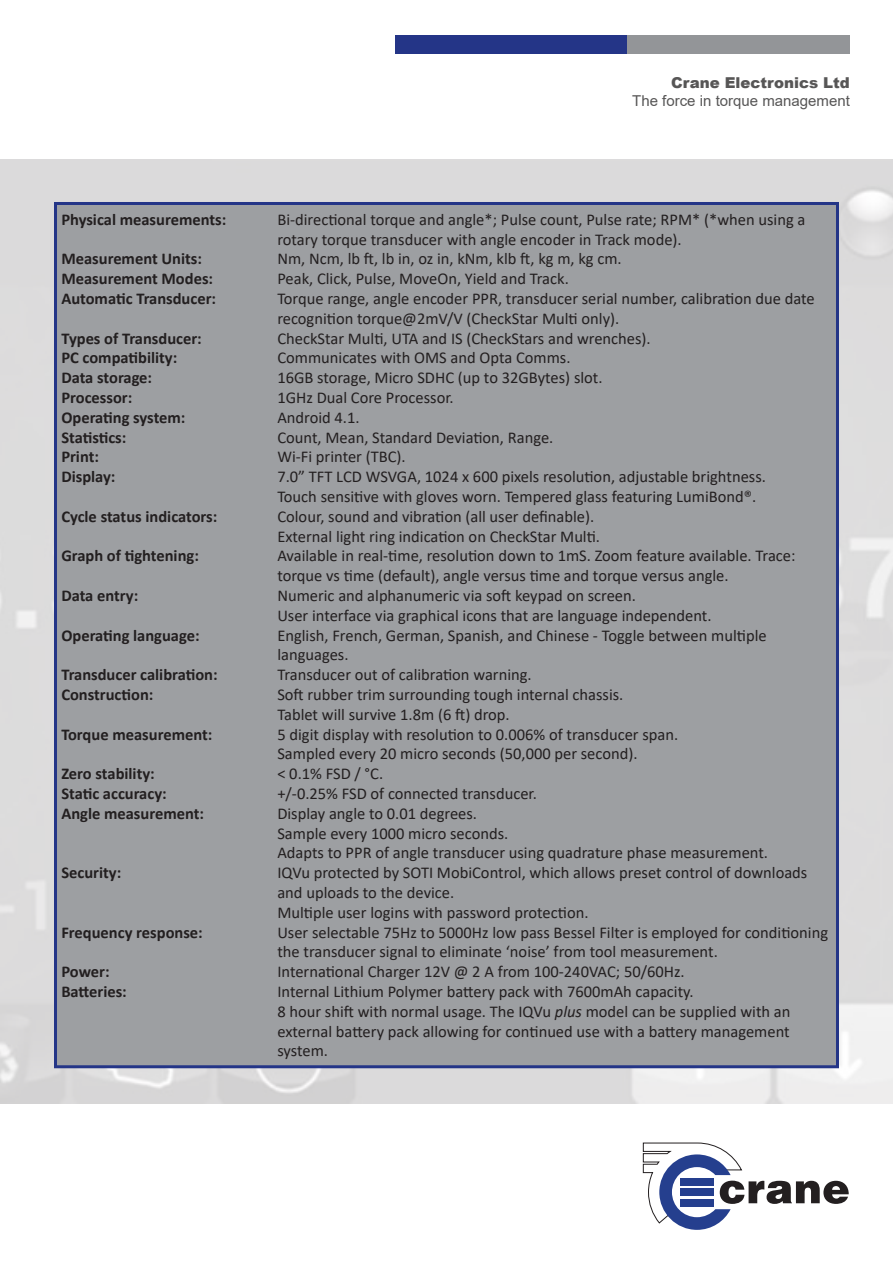
<style>
.page{position:relative;width:893px;height:1263px;background:#fff}
.page>*{position:absolute;margin:0;border:0;box-sizing:border-box;transform-origin:0 0}
.t1{font:16.5px/19.8px "Calibri";color:#231f20}
.t2{font:700 16.5px "Calibri";color:#231f20}
.t3{font:15px "Arial";color:#575656}
.t4{font:900 15px "Arial";color:#575656}
.s1{font-style:italic}
</style>
<div class="page">
<div style="left:395px;top:35px;width:232px;height:19px;background:#243587"></div>
<div style="left:627px;top:35px;width:223px;height:19px;background:#939598"></div>
<div style="left:54px;top:202px;width:785px;height:866px;background:#9d9fa2;border:3px solid #243587"></div>
<svg style="left:643px;top:1142px;width:206px;height:88px"></svg>
<p class="t4" style="left:671px;top:72px;width:180px">Crane Electronics Ltd</p>
<p class="t3" style="left:632px;top:91px;width:219px">The force in torque management</p>
<p class="t2" style="left:61px;top:208px;width:167px">Physical measurements:</p>
<p class="t1" style="left:277px;top:209px;width:530px">Bi-directional torque and angle*; Pulse count, Pulse rate; RPM* (*when using a</p>
<p class="t1" style="left:277px;top:229px;width:406px">rotary torque transducer with angle encoder in Track mode).</p>
<p class="t2" style="left:61px;top:247px;width:142px">Measurement Units:</p>
<p class="t1" style="left:277px;top:249px;width:346px">Nm, Ncm, lb ft, lb in, oz in, kNm, klb ft, kg m, kg cm.</p>
<p class="t2" style="left:61px;top:267px;width:153px">Measurement Modes:</p>
<p class="t1" style="left:277px;top:268px;width:293px">Peak, Click, Pulse, MoveOn, Yield and Track.</p>
<p class="t2" style="left:61px;top:287px;width:156px">Automatic Transducer:</p>
<p class="t1" style="left:277px;top:288px;width:539px">Torque range, angle encoder PPR, transducer serial number, calibration due date recognition torque@2mV/V (CheckStar Multi only).</p>
<p class="t2" style="left:61px;top:326px;width:142px">Types of Transducer:</p>
<p class="t1" style="left:277px;top:328px;width:375px">CheckStar Multi, UTA and IS (CheckStars and wrenches).</p>
<p class="t2" style="left:61px;top:346px;width:117px">PC compatibility:</p>
<p class="t1" style="left:277px;top:348px;width:295px">Communicates with OMS and Opta Comms.</p>
<p class="t2" style="left:61px;top:366px;width:92px">Data storage:</p>
<p class="t1" style="left:277px;top:367px;width:327px">16GB storage, Micro SDHC (up to 32GBytes) slot.</p>
<p class="t2" style="left:61px;top:386px;width:72px">Processor:</p>
<p class="t1" style="left:277px;top:387px;width:178px">1GHz Dual Core Processor.</p>
<p class="t2" style="left:61px;top:406px;width:126px">Operating system:</p>
<p class="t1" style="left:277px;top:407px;width:84px">Android 4.1.</p>
<p class="t2" style="left:61px;top:425px;width:67px">Statistics:</p>
<p class="t1" style="left:277px;top:427px;width:277px">Count, Mean, Standard Deviation, Range.</p>
<p class="t2" style="left:61px;top:445px;width:39px">Print:</p>
<p class="t1" style="left:277px;top:447px;width:130px">Wi-Fi printer (TBC).</p>
<p class="t2" style="left:61px;top:465px;width:56px">Display:</p>
<p class="t1" style="left:277px;top:466px;width:490px">7.0” TFT LCD WSVGA, 1024 x 600 pixels resolution, adjustable brightness.<br>Touch sensitive with gloves worn. Tempered glass featuring LumiBond®.</p>
<p class="t2" style="left:61px;top:505px;width:158px">Cycle status indicators:</p>
<p class="t1" style="left:277px;top:506px;width:324px">Colour, sound and vibration (all user definable).<br>External light ring indication on CheckStar Multi.</p>
<p class="t2" style="left:61px;top:544px;width:139px">Graph of tightening:</p>
<p class="t1" style="left:277px;top:546px;width:520px">Available in real-time, resolution down to 1mS. Zoom feature available. Trace: torque vs time (default), angle versus time and torque versus angle.</p>
<p class="t2" style="left:61px;top:584px;width:78px">Data entry:</p>
<p class="t1" style="left:277px;top:585px;width:436px">Numeric and alphanumeric via soft keypad on screen.<br>User interface via graphical icons that are language independent.</p>
<p class="t2" style="left:61px;top:623px;width:140px">Operating language:</p>
<p class="t1" style="left:277px;top:625px;width:491px">English, French, German, Spanish, and Chinese - Toggle between multiple</p>
<p class="t1" style="left:277px;top:645px;width:73px">languages.</p>
<p class="t2" style="left:61px;top:663px;width:158px">Transducer calibration:</p>
<p class="t1" style="left:277px;top:664px;width:256px">Transducer out of calibration warning.</p>
<p class="t2" style="left:61px;top:683px;width:94px">Construction:</p>
<p class="t1" style="left:277px;top:684px;width:348px">Soft rubber trim surrounding tough internal chassis.<br>Tablet will survive 1.8m (6 ft) drop.</p>
<p class="t2" style="left:61px;top:722px;width:153px">Torque measurement:</p>
<p class="t1" style="left:277px;top:724px;width:402px">5 digit display with resolution to 0.006% of transducer span.<br>Sampled every 20 micro seconds (50,000 per second).</p>
<p class="t2" style="left:61px;top:762px;width:95px">Zero stability:</p>
<p class="t1" style="left:277px;top:763px;width:107px">&lt; 0.1% FSD / °C.</p>
<p class="t2" style="left:61px;top:782px;width:107px">Static accuracy:</p>
<p class="t1" style="left:277px;top:783px;width:261px">+/-0.25% FSD of connected transducer.</p>
<p class="t2" style="left:61px;top:802px;width:144px">Angle measurement:</p>
<p class="t1" style="left:277px;top:803px;width:492px">Display angle to 0.01 degrees.<br>Sample every 1000 micro seconds.<br>Adapts to PPR of angle transducer using quadrature phase measurement.</p>
<p class="t2" style="left:61px;top:861px;width:61px">Security:</p>
<p class="t1" style="left:277px;top:862px;width:532px">IQVu protected by SOTI MobiControl, which allows preset control of downloads</p>
<p class="t1" style="left:277px;top:882px;width:313px">and uploads to the device.<br>Multiple user logins with password protection.</p>
<p class="t2" style="left:61px;top:920px;width:143px">Frequency response:</p>
<p class="t1" style="left:277px;top:922px;width:552px">User selectable 75Hz to 5000Hz low pass Bessel Filter is employed for conditioning the transducer signal to eliminate ‘noise’ from tool measurement.</p>
<p class="t2" style="left:61px;top:960px;width:50px">Power:</p>
<p class="t1" style="left:277px;top:961px;width:409px">International Charger 12V @ 2 A from 100-240VAC; 50/60Hz.</p>
<p class="t2" style="left:61px;top:980px;width:67px">Batteries:</p>
<p class="t1" style="left:277px;top:981px;width:515px">Internal Lithium Polymer battery pack with 7600mAh capacity.<br>8 hour shift with normal usage. The IQVu <span class="s1">plus</span> model can be supplied with an external battery pack allowing for continued use with a battery management system.</p>
</div>
